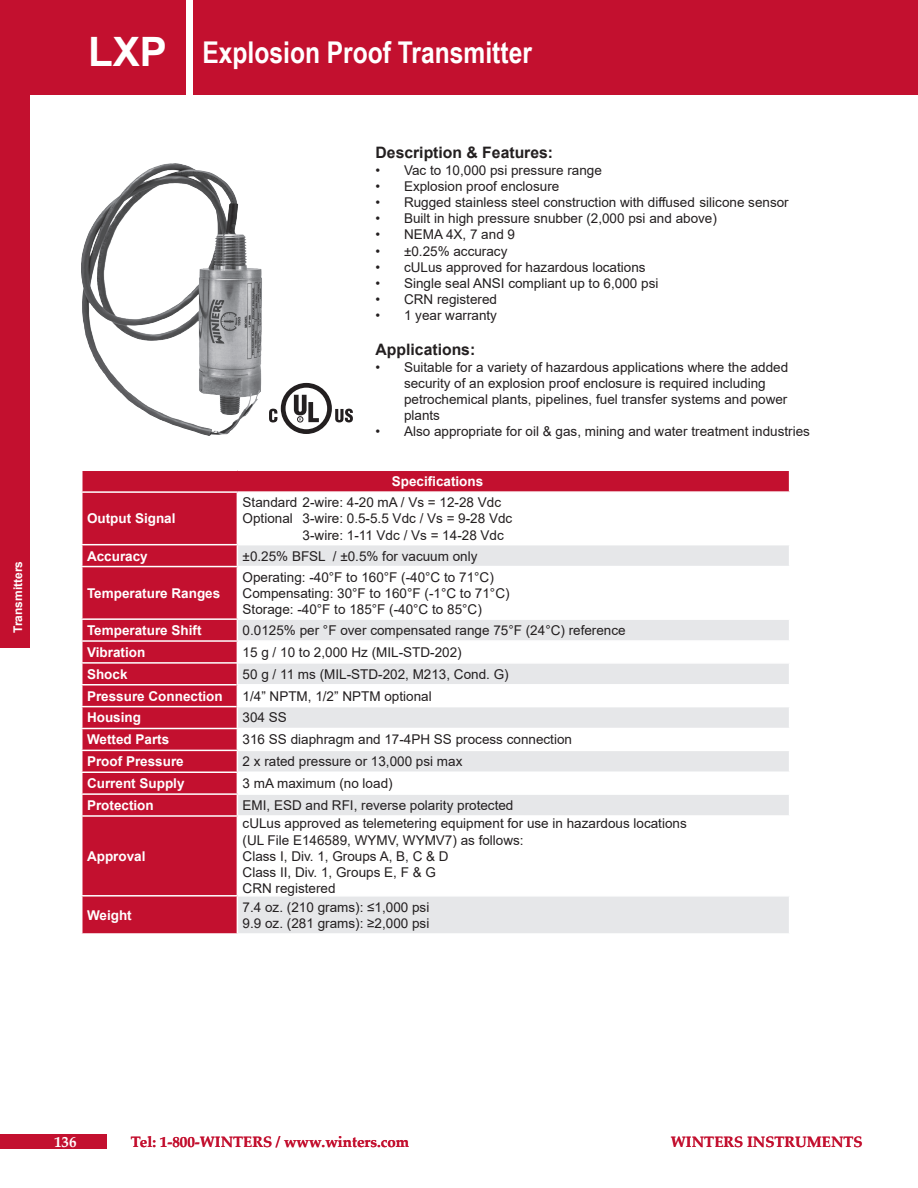
<style>
.page{position:relative;width:918px;height:1188px;background:#fff}
.page>*{position:absolute;margin:0;border:0;box-sizing:border-box;transform-origin:0 0}
.t1{font:700 40.5px "Arial";color:#fff}
.t2{font:700 30px "Arial Narrow";color:#fff}
.t3{font:700 15.75px "Arial";color:#231f20}
.t4{font:700 15px "Palatino Linotype";color:#c3102f}
.t5{font:700 15px "Palatino Linotype";color:#fff}
.t6{font:13.5px/16.2px "Arial";color:#231f20}
.t7{font:700 13.5px "Arial";color:#fff}
.t8{font:700 12px "Arial";color:#fff}
</style>
<div class="page">
<div style="left:0;top:88px;width:29px;height:560px;background:#c3102f"></div>
<div style="left:0;top:0;width:185px;height:95px;background:#c3102f"></div>
<div style="left:194px;top:0;width:724px;height:95px;background:#c3102f"></div>
<div style="left:0;top:1134px;width:106px;height:14px;background:#c3102f"></div>
<img style="left:81px;top:163px;width:151px;height:273px">
<svg style="left:269px;top:383px;width:84px;height:51px"></svg>
<svg style="left:82px;top:471px;width:707px;height:462px;fill:#c3102f"></svg>
<svg style="left:238px;top:545px;width:551px;height:388px"></svg>
<hr style="left:81px;top:491px;width:156px;height:2px;background:#fff">
<hr style="left:237px;top:491px;width:553px;height:2px;background:#fff">
<hr style="left:237px;top:493px;width:1px;height:51px;background:#fff">
<hr style="left:81px;top:544px;width:156px;height:1px;background:#fff">
<hr style="left:237px;top:544px;width:553px;height:1px;background:#fff">
<svg style="left:237px;top:545px;width:1px;height:21px"></svg>
<hr style="left:81px;top:566px;width:156px;height:1px;background:#fff">
<hr style="left:237px;top:566px;width:553px;height:1px;background:#fff">
<hr style="left:237px;top:567px;width:1px;height:51px;background:#fff">
<hr style="left:81px;top:618px;width:156px;height:2px;background:#fff">
<hr style="left:237px;top:618px;width:553px;height:2px;background:#fff">
<hr style="left:81px;top:640px;width:156px;height:2px;background:#fff">
<hr style="left:237px;top:640px;width:553px;height:2px;background:#fff">
<hr style="left:81px;top:662px;width:157px;height:2px;background:#fff">
<hr style="left:81px;top:684px;width:156px;height:2px;background:#fff">
<hr style="left:81px;top:706px;width:156px;height:1px;background:#fff">
<hr style="left:81px;top:728px;width:157px;height:1px;background:#fff">
<hr style="left:81px;top:750px;width:156px;height:1px;background:#fff">
<hr style="left:237px;top:750px;width:553px;height:1px;background:#fff">
<hr style="left:81px;top:771px;width:156px;height:2px;background:#fff">
<hr style="left:237px;top:771px;width:553px;height:2px;background:#fff">
<hr style="left:81px;top:793px;width:156px;height:2px;background:#fff">
<hr style="left:237px;top:793px;width:553px;height:2px;background:#fff">
<hr style="left:81px;top:815px;width:156px;height:2px;background:#fff">
<hr style="left:237px;top:815px;width:553px;height:2px;background:#fff">
<hr style="left:237px;top:817px;width:1px;height:78px;background:#fff">
<hr style="left:81px;top:895px;width:156px;height:2px;background:#fff">
<hr style="left:237px;top:895px;width:553px;height:2px;background:#fff">
<hr style="left:237px;top:897px;width:1px;height:36px;background:#fff">
<hr style="left:237px;top:662px;width:553px;height:2px;background:#fff">
<hr style="left:237px;top:684px;width:553px;height:2px;background:#fff">
<hr style="left:237px;top:706px;width:553px;height:1px;background:#fff">
<svg style="left:237px;top:620px;width:1px;height:195px"></svg>
<hr style="left:237px;top:728px;width:553px;height:1px;background:#fff">
<p class="t8" style="left:10px;top:633px;width:74px;rotate:-90deg">Transmitters</p>
<p class="t1" style="left:88px;top:24px;width:80px">LXP</p>
<p class="t2" style="left:202px;top:30px;width:331px">Explosion Proof Transmitter</p>
<p class="t7" style="left:87px;top:509px;width:90px">Output Signal</p>
<p class="t3" style="left:376px;top:142px;width:179px">Description &amp; Features:</p>
<p class="t6" style="left:376px;top:162px;width:228px">• Vac to 10,000 psi pressure range</p>
<p class="t6" style="left:376px;top:178px;width:185px">• Explosion proof enclosure</p>
<p class="t6" style="left:376px;top:194px;width:415px">• Rugged stainless steel construction with diffused silicone sensor</p>
<p class="t6" style="left:376px;top:210px;width:343px">• Built in high pressure snubber (2,000 psi and above)</p>
<p class="t6" style="left:376px;top:226px;width:141px">• NEMA 4X, 7 and 9</p>
<p class="t6" style="left:376px;top:243px;width:133px">• ±0.25% accuracy</p>
<p class="t6" style="left:376px;top:259px;width:272px">• cULus approved for hazardous locations</p>
<p class="t6" style="left:376px;top:275px;width:284px">• Single seal ANSI compliant up to 6,000 psi</p>
<p class="t6" style="left:376px;top:291px;width:123px">• CRN registered</p>
<p class="t6" style="left:376px;top:307px;width:123px">• 1 year warranty</p>
<p class="t3" style="left:376px;top:339px;width:101px">Applications:</p>
<p class="t6" style="left:376px;top:359px;width:414px">• Suitable for a variety of hazardous applications where the added</p>
<p class="t6" style="left:404px;top:375px;width:363px">security of an explosion proof enclosure is required including</p>
<p class="t6" style="left:404px;top:391px;width:385px">petrochemical plants, pipelines, fuel transfer systems and power plants</p>
<p class="t6" style="left:376px;top:424px;width:436px">• Also appropriate for oil &amp; gas, mining and water treatment industries</p>
<p class="t7" style="left:392px;top:472px;width:93px">Specifications</p>
<p class="t6" style="left:243px;top:494px;width:260px">Standard 2-wire: 4-20 mA / Vs = 12-28 Vdc</p>
<p class="t6" style="left:243px;top:510px;width:271px">Optional 3-wire: 0.5-5.5 Vdc / Vs = 9-28 Vdc</p>
<p class="t6" style="left:303px;top:527px;width:203px">3-wire: 1-11 Vdc / Vs = 14-28 Vdc</p>
<p class="t7" style="left:87px;top:546px;width:62px">Accuracy</p>
<p class="t6" style="left:243px;top:548px;width:236px">±0.25% BFSL / ±0.5% for vacuum only</p>
<p class="t7" style="left:87px;top:584px;width:135px">Temperature Ranges</p>
<p class="t6" style="left:243px;top:569px;width:253px">Operating: -40°F to 160°F (-40°C to 71°C)</p>
<p class="t6" style="left:243px;top:585px;width:268px">Compensating: 30°F to 160°F (-1°C to 71°C)</p>
<p class="t6" style="left:243px;top:601px;width:241px">Storage: -40°F to 185°F (-40°C to 85°C)</p>
<p class="t7" style="left:87px;top:621px;width:116px">Temperature Shift</p>
<p class="t6" style="left:243px;top:622px;width:385px">0.0125% per °F over compensated range 75°F (24°C) reference</p>
<p class="t7" style="left:87px;top:643px;width:60px">Vibration</p>
<p class="t6" style="left:243px;top:644px;width:221px">15 g / 10 to 2,000 Hz (MIL-STD-202)</p>
<p class="t7" style="left:87px;top:664px;width:42px">Shock</p>
<p class="t6" style="left:243px;top:666px;width:268px">50 g / 11 ms (MIL-STD-202, M213, Cond. G)</p>
<p class="t7" style="left:87px;top:686px;width:137px">Pressure Connection</p>
<p class="t6" style="left:243px;top:688px;width:191px">1/4” NPTM, 1/2” NPTM optional</p>
<p class="t7" style="left:87px;top:708px;width:56px">Housing</p>
<p class="t6" style="left:243px;top:710px;width:46px">304 SS</p>
<p class="t7" style="left:87px;top:730px;width:84px">Wetted Parts</p>
<p class="t6" style="left:243px;top:731px;width:331px">316 SS diaphragm and 17-4PH SS process connection</p>
<p class="t7" style="left:87px;top:752px;width:98px">Proof Pressure</p>
<p class="t6" style="left:243px;top:753px;width:221px">2 x rated pressure or 13,000 psi max</p>
<p class="t7" style="left:87px;top:774px;width:99px">Current Supply</p>
<p class="t6" style="left:243px;top:775px;width:152px">3 mA maximum (no load)</p>
<p class="t7" style="left:87px;top:796px;width:68px">Protection</p>
<p class="t6" style="left:243px;top:797px;width:272px">EMI, ESD and RFI, reverse polarity protected</p>
<p class="t7" style="left:87px;top:847px;width:60px">Approval</p>
<p class="t6" style="left:243px;top:815px;width:446px">cULus approved as telemetering equipment for use in hazardous locations</p>
<p class="t6" style="left:243px;top:832px;width:283px">(UL File E146589, WYMV, WYMV7) as follows:</p>
<p class="t6" style="left:243px;top:848px;width:208px">Class I, Div. 1, Groups A, B, C &amp; D</p>
<p class="t6" style="left:243px;top:864px;width:195px">Class II, Div. 1, Groups E, F &amp; G</p>
<p class="t6" style="left:243px;top:880px;width:95px">CRN registered</p>
<p class="t7" style="left:87px;top:906px;width:46px">Weight</p>
<p class="t6" style="left:243px;top:899px;width:188px">7.4 oz. (210 grams): ≤1,000 psi</p>
<p class="t6" style="left:243px;top:915px;width:188px">9.9 oz. (281 grams): ≥2,000 psi</p>
<p class="t5" style="left:54px;top:1131px;width:24px">136</p>
<p class="t4" style="left:131px;top:1131px;width:280px">Tel: 1-800-WINTERS / www.winters.com</p>
<p class="t4" style="left:671px;top:1131px;width:193px">WINTERS INSTRUMENTS</p>
</div>
